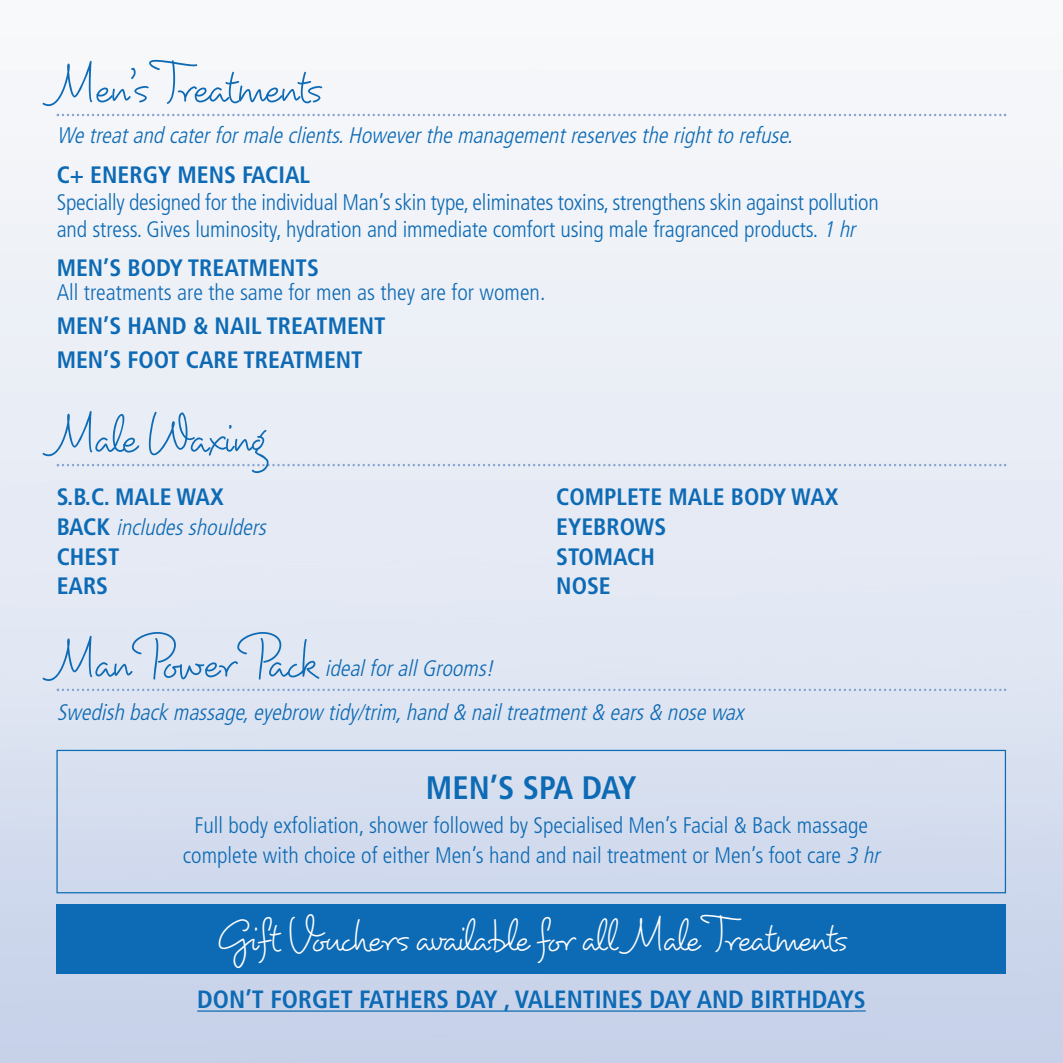
<style>
.page{position:relative;width:1063px;height:1063px;background:#fff}
.page>*{position:absolute;margin:0;border:0;box-sizing:border-box;transform-origin:0 0}
.t1{font:50px "Dartangnon ITC Std";color:#0d6ab4}
.t2{font:42.5px "Dartangnon ITC Std";color:#fff}
.t3{font:700 condensed 32.5px "Frutiger LT Std";letter-spacing:-.02em;color:#0d6ab4}
.t4{font:700 condensed 25px "Frutiger LT Std";color:#0d6ab4}
.t5{font:700 condensed 23.75px "Frutiger LT Std";color:#0d6ab4}
.t6{font:300 condensed 22.5px/27px "Frutiger LT Std";letter-spacing:-.005em;color:#0d6ab4}
.t7{font:italic 300 condensed 22.5px "Frutiger LT Std";color:#0d6ab4}
.s1{font-style:italic}
.s2{font-weight:700;font-style:normal;font-size:23.75px}
.s3{font-size:23.75px}
</style>
<div class="page">
<img style="left:0;top:100px;width:1063px;height:963px">
<svg style="left:57px;top:114px;width:949px;height:2px"></svg>
<svg style="left:57px;top:464px;width:949px;height:2px;background:#bfcee6"></svg>
<svg style="left:57px;top:689px;width:949px;height:2px;background:#bac9e4"></svg>
<div style="left:57px;top:904px;width:949px;height:70px;background:#0d6ab4"></div>
<div style="left:56px;top:750px;width:950px;height:143px;border:1px solid #0d6ab4"></div>
<hr style="left:197px;top:1010px;width:657px;height:2px;background:#0d6ab4">
<svg style="left:854px;top:1010px;width:12px;height:2px"></svg>
<p class="t1" style="left:57px;top:63px;width:266px">Men’s Treatments</p>
<p class="t7" style="left:57px;top:126px;width:742px">We treatand caterformale clients.Howeverthe managementreservesthe rightto refuse.</p>
<p class="t5" style="left:57px;top:165px;width:255px">C+ ENERGY MENS FACIAL</p>
<p class="t6" style="left:57px;top:191px;width:824px">Specially designed for the individual Man’s skin type, eliminates toxins, strengthens skin against pollution and stress. Gives luminosity, hydration and immediate comfort using male fragranced products. <span class="s1">1 hr</span></p>
<p class="t5" style="left:57px;top:258px;width:264px">MEN’S BODY TREATMENTS</p>
<p class="t6" style="left:57px;top:281px;width:490px">All treatments are the same for men as they are for women.</p>
<p class="t5" style="left:57px;top:316px;width:331px">MEN’S HAND &amp; NAIL TREATMENT</p>
<p class="t5" style="left:57px;top:350px;width:307px">MEN’S FOOT CARE TREATMENT</p>
<p class="t1" style="left:57px;top:413px;width:208px">Male Waxing</p>
<p class="t5" style="left:57px;top:488px;width:169px">S.B.C. MALE WAX</p>
<p class="t7" style="left:57px;top:518px;width:215px"><span class="s2">B A C K</span> includesshoulders</p>
<p class="t5" style="left:57px;top:547px;width:64px">CHEST</p>
<p class="t5" style="left:57px;top:576px;width:53px">EARS</p>
<p class="t5" style="left:556px;top:488px;width:284px">COMPLETE MALE BODY WAX</p>
<p class="t5" style="left:556px;top:517px;width:111px">EYEBROWS</p>
<p class="t5" style="left:556px;top:547px;width:100px">STOMACH</p>
<p class="t5" style="left:556px;top:576px;width:56px">NOSE</p>
<p class="t1" style="left:57px;top:638px;width:261px">Man Power Pack</p>
<p class="t7" style="left:325px;top:659px;width:175px">idealforallGrooms!</p>
<p class="t7" style="left:57px;top:703px;width:693px">Swedish back massage,eyebrow tidy/trim,hand &amp; nailtreatment&amp; ears&amp; nose wax</p>
<p class="t3" style="left:426px;top:775px;width:212px">MEN’S SPA DAY</p>
<p class="t6" style="left:194px;top:814px;width:675px">Full body exfoliation, shower followed by Specialised Men’s Facial &amp; Back massage</p>
<p class="t6" style="left:183px;top:843px;width:703px">complete with choice of either Men’s hand and nail treatment or Men’s foot care <span class="s1">3 hr</span></p>
<p class="t2" style="left:216px;top:917px;width:632px">Gift Vouchers available for all Male Treatments</p>
<p class="t4" style="left:197px;top:990px;width:670px">DON’T FORGET FATHERS DAY , VALENTINES DAY AND BIRTHDAY<span class="s3">S</span></p>
</div>
